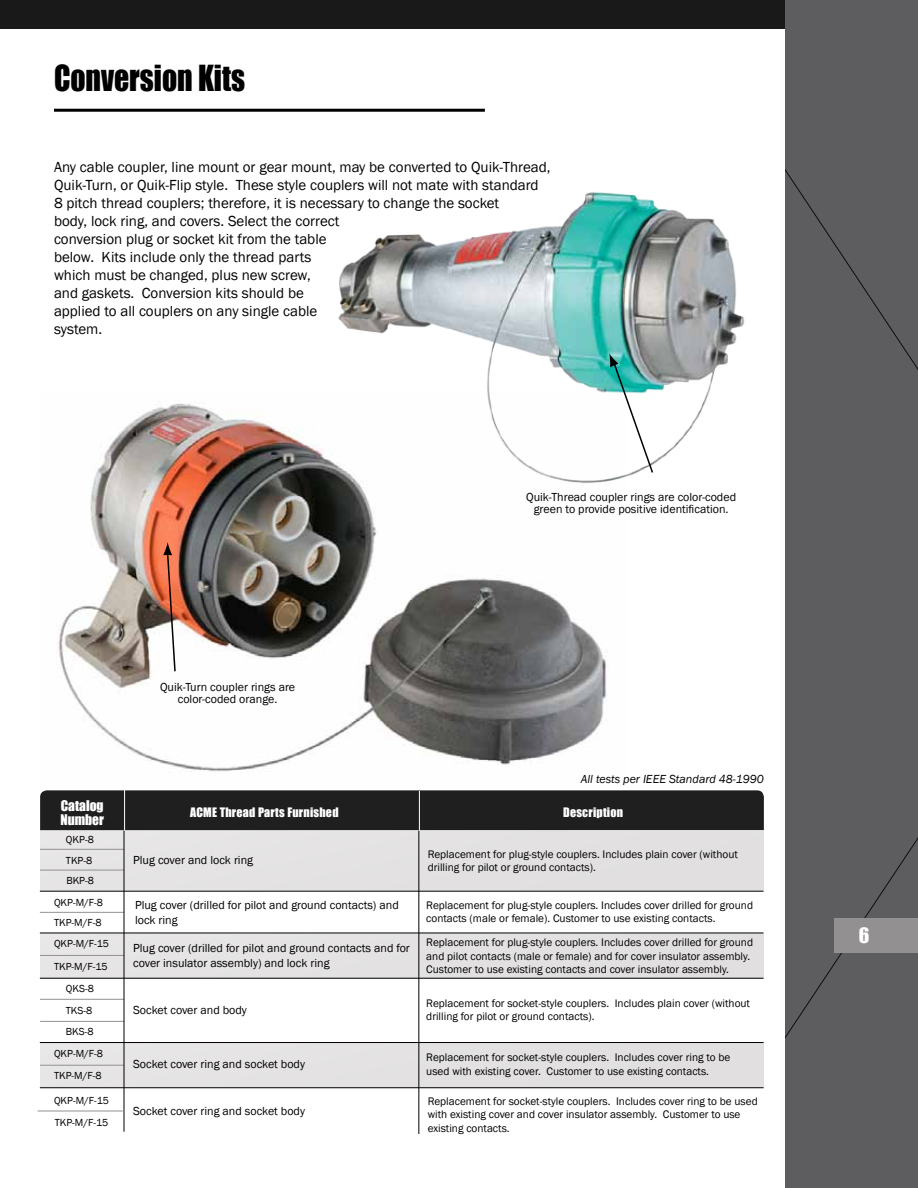
<style>
.page{position:relative;width:918px;height:1188px;background:#fff}
.page>*{position:absolute;margin:0;border:0;box-sizing:border-box;transform-origin:0 0}
.t1{font:33px "Impact";color:#000;scale:.9 1}
.t2{font:19.5px "Impact";color:#fff}
.t3{font:15px/18px "Franklin Gothic";color:#000}
.t4{font:13.5px/13.5px "Impact";color:#fff}
.t5{font:12px/12px "Franklin Gothic";color:#000;text-align:center}
.t6{font:12px "Impact";letter-spacing:.02em;color:#fff}
.t7{font:italic 12px "Franklin Gothic";color:#000}
.t8{font:11.25px/13.5px "Franklin Gothic";color:#000}
.t9{font:10.5px/21.9px "Franklin Gothic";color:#000}
</style>
<div class="page">
<div style="left:40px;top:790px;width:724px;height:40px;background:#1f1f1f"></div>
<img style="left:58px;top:403px;width:549px;height:369px">
<hr style="left:54px;top:109px;width:431px;height:3px;background:#000">
<img style="left:326px;top:192px;width:419px;height:301px">
<svg style="left:609px;top:353px;width:45px;height:121px"></svg>
<svg style="left:163px;top:542px;width:14px;height:131px"></svg>
<div style="left:40px;top:1042px;width:723px;height:46px;background:#e1dfdf"></div>
<div style="left:40px;top:933px;width:723px;height:45px;background:#e1dfdf"></div>
<div style="left:40px;top:830px;width:724px;height:61px;background:#e1dfdf"></div>
<hr style="left:419px;top:830px;width:1px;height:304px;background:#000">
<hr style="left:40px;top:849px;width:84px;height:1px;background:#929090">
<hr style="left:40px;top:870px;width:84px;height:1px;background:#929090">
<hr style="left:40px;top:891px;width:724px;height:1px;background:#000">
<hr style="left:40px;top:912px;width:84px;height:1px;background:#929090">
<hr style="left:40px;top:933px;width:724px;height:1px;background:#000">
<hr style="left:40px;top:978px;width:724px;height:1px;background:#000">
<hr style="left:40px;top:1042px;width:724px;height:1px;background:#000">
<hr style="left:40px;top:999px;width:84px;height:1px;background:#929090">
<hr style="left:40px;top:1021px;width:84px;height:1px;background:#929090">
<hr style="left:40px;top:1065px;width:84px;height:1px;background:#929090">
<hr style="left:38px;top:1111px;width:85px;height:1px;background:#929090">
<div style="left:0;top:0;width:918px;height:28px;background:#1a1919"></div>
<div style="left:785px;top:0;width:133px;height:1188px;background:#5d5d5f"></div>
<hr style="left:40px;top:1087px;width:724px;height:1px;background:#000">
<hr style="left:40px;top:955px;width:84px;height:1px;background:#929090">
<hr style="left:124px;top:830px;width:1px;height:302px;background:#000">
<div style="left:835px;top:918px;width:83px;height:35px;background:#929090"></div>
<hr style="left:124px;top:787px;width:1px;height:43px;background:#fff">
<hr style="left:419px;top:791px;width:1px;height:39px;background:#fff">
<h1 class="t1" style="left:54px;top:52px;width:214px">Conversion Kits</h1>
<p class="t3" style="left:54px;top:158px;width:498px">Any cable coupler, line mount or gear mount, may be converted to Quik-Thread, Quik-Turn, or Quik-Flip style. These style couplers will not mate with standard 8 pitch thread couplers; therefore, it is necessary to change the socket<br>body, lock ring, and covers. Select the correct<br>conversion plug or socket kit from the table<br>below. Kits include only the thread parts<br>which must be changed, plus new screw,<br>and gaskets. Conversion kits should be<br>applied to all couplers on any single cable<br>system.</p>
<p class="t5" style="left:160px;top:681px;width:137px">Quik-Turn coupler rings are color-coded orange.</p>
<p class="t5" style="left:526px;top:492px;width:211px">Quik-Thread coupler rings are color-coded green to provide positive identification.</p>
<p class="t7" style="left:581px;top:771px;width:185px">All tests per IEEE Standard 48-1990</p>
<p class="t4" style="left:60px;top:799px;width:45px">Catalog<br>Number</p>
<p class="t9" style="left:66px;top:830px;width:30px;line-height:20.4px">QKP-8<br>TKP-8<br>BKP-8</p>
<p class="t9" style="left:54px;top:911px;width:49px">TKP-M/F-8</p>
<p class="t6" style="left:190px;top:803px;width:150px">ACME Thread Parts Furnished</p>
<p class="t6" style="left:563px;top:803px;width:61px">Description</p>
<p class="t5" style="left:133px;top:854px;width:121px">Plug cover and lock ring</p>
<p class="t8" style="left:428px;top:848px;width:312px">Replacement for plug-style couplers. Includes plain cover (without drilling for pilot or ground contacts).</p>
<p class="t8" style="left:426px;top:898px;width:328px">Replacement for plug-style couplers. Includes cover drilled for ground contacts (male or female). Customer to use existing contacts.</p>
<p class="t9" style="left:54px;top:892px;width:51px">QKP-M/F-8</p>
<p class="t5" style="left:135px;top:898px;width:265px;line-height:14.4px;text-align:left">Plug cover (drilled for pilot and ground contacts) and lock ring</p>
<p class="t5" style="left:133px;top:941px;width:278px;line-height:14.4px;text-align:left">Plug cover (drilled for pilot and ground contacts and for cover insulator assembly) and lock ring</p>
<p class="t5" style="left:133px;top:1005px;width:115px">Socket cover and body</p>
<p class="t8" style="left:426px;top:936px;width:328px">Replacement for plug-style couplers. Includes cover drilled for ground and pilot contacts (male or female) and for cover insulator assembly.<br>Customer to use existing contacts and cover insulator assembly.</p>
<p class="t8" style="left:426px;top:997px;width:325px">Replacement for socket-style couplers. Includes plain cover (without drilling for pilot or ground contacts).</p>
<p class="t8" style="left:426px;top:1051px;width:306px">Replacement for socket-style couplers. Includes cover ring to be used with existing cover. Customer to use existing contacts.</p>
<p class="t8" style="left:428px;top:1094px;width:332px">Replacement for socket-style couplers. Includes cover ring to be used with existing cover and cover insulator assembly. Customer to use existing contacts.</p>
<p class="t9" style="left:54px;top:933px;width:57px;text-align:center">QKP-M/F-15<br>TKP-M/F-15<br>QKS-8<br>TKS-8<br>BKS-8</p>
<p class="t9" style="left:54px;top:1043px;width:51px">QKP-M/F-8</p>
<p class="t9" style="left:54px;top:1089px;width:57px">QKP-M/F-15<br>TKP-M/F-15</p>
<p class="t5" style="left:133px;top:1106px;width:173px">Socket cover ring and socket body</p>
<p class="t5" style="left:133px;top:1059px;width:173px">Socket cover ring and socket body</p>
<p class="t9" style="left:54px;top:1064px;width:49px">TKP-M/F-8</p>
<h2 class="t2" style="left:859px;top:920px;width:12px">6</h2>
</div>
